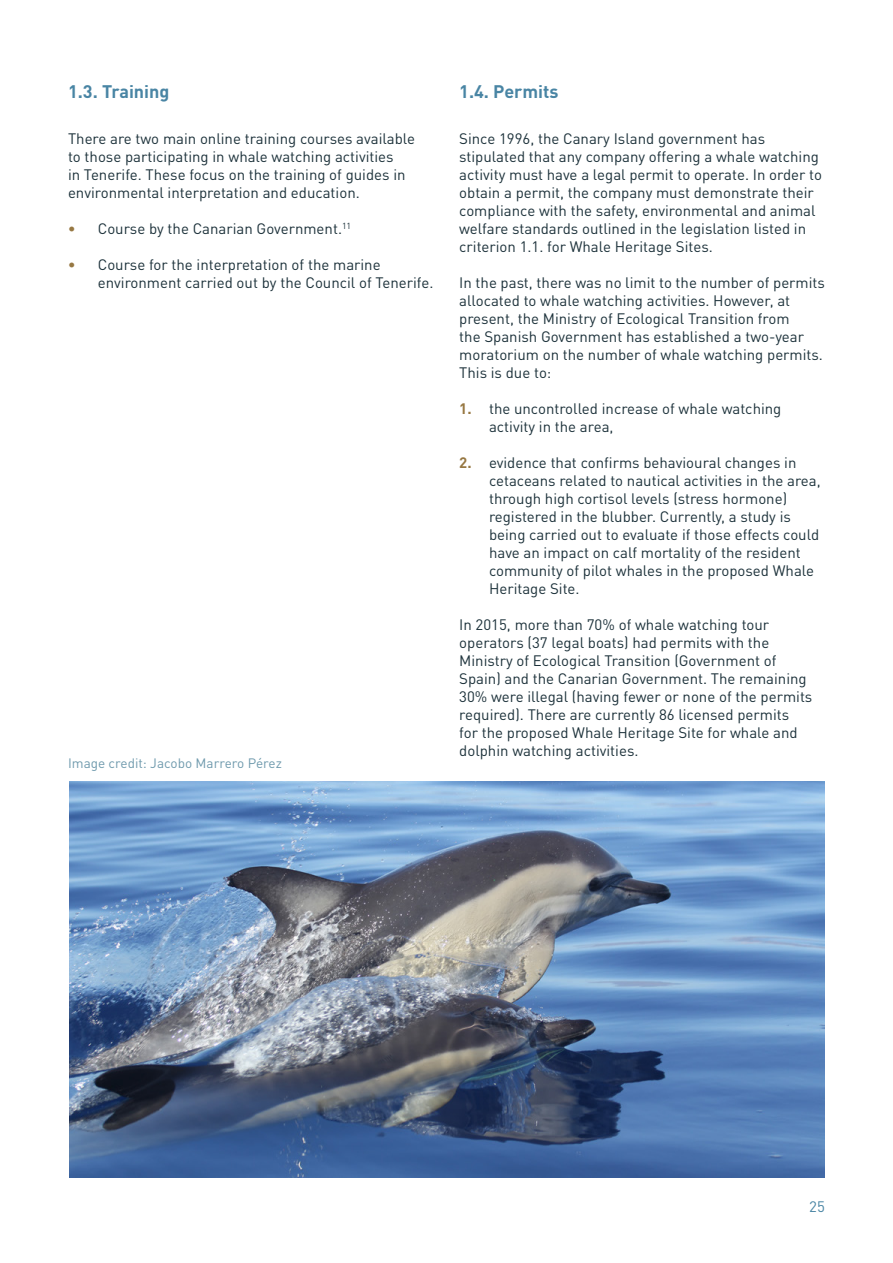
<style>
.page{position:relative;width:893px;height:1263px;background:#fff}
.page>*{position:absolute;margin:0;border:0;box-sizing:border-box;transform-origin:0 0}
.t1{font:700 18px "DIN Pro";color:#4985a4}
.t2{font:15px/18px "DIN Pro";color:#1d323b}
.t3{font:15px "DIN Pro";color:#4985a4}
.t4{font:13.5px "DIN Pro";color:#6f9aad}
.s1{font-weight:700;color:#977843}
</style>
<div class="page">
<img style="left:69px;top:781px;width:756px;height:397px">
<p class="t1" style="left:68px;top:76px;width:103px">1.3. Training</p>
<p class="t2" style="left:68px;top:128px;width:349px">There are two main online training courses available to those participating in whale watching activities<br>in Tenerife. These focus on the training of guides in environmental interpretation and education.</p>
<p class="t2" style="left:68px;top:218px;width:285px"><span class="s1">•</span> Course by the Canarian Government.<sup>11</sup></p>
<p class="t2" style="left:98px;top:254px;width:337px;text-indent:-30px"><span class="s1">•</span> Course for the interpretation of the marine environment carried out by the Council of Tenerife.</p>
<p class="t4" style="left:68px;top:753px;width:215px">Image credit: Jacobo Marrero Pérez</p>
<p class="t1" style="left:459px;top:76px;width:101px">1.4. Permits</p>
<p class="t2" style="left:459px;top:128px;width:364px">Since 1996, the Canary Island government has stipulated that any company offering a whale watching activity must have a legal permit to operate. In order to obtain a permit, the company must demonstrate their compliance with the safety, environmental and animal welfare standards outlined in the legislation listed in criterion 1.1. for Whale Heritage Sites.</p>
<p class="t2" style="left:459px;top:272px;width:367px">In the past, there was no limit to the number of permits allocated to whale watching activities. However, at present, the Ministry of Ecological Transition from<br>the Spanish Government has established a two-year moratorium on the number of whale watching permits.<br>This is due to:</p>
<p class="t2" style="left:489px;top:398px;width:294px;text-indent:-30px"><span class="s1">1.</span> the uncontrolled increase of whale watching activity in the area,</p>
<p class="t2" style="left:489px;top:452px;width:333px;text-indent:-30px"><span class="s1">2.</span> evidence that confirms behavioural changes in cetaceans related to nautical activities in the area, through high cortisol levels (stress hormone) registered in the blubber. Currently, a study is being carried out to evaluate if those effects could have an impact on calf mortality of the resident community of pilot whales in the proposed Whale Heritage Site.</p>
<p class="t2" style="left:459px;top:614px;width:355px">In 2015, more than 70% of whale watching tour operators (37 legal boats) had permits with the Ministry of Ecological Transition (Government of Spain) and the Canarian Government. The remaining 30% were illegal (having fewer or none of the permits required). There are currently 86 licensed permits<br>for the proposed Whale Heritage Site for whale and dolphin watching activities.</p>
<p class="t3" style="left:809px;top:1195px;width:17px">25</p>
</div>
